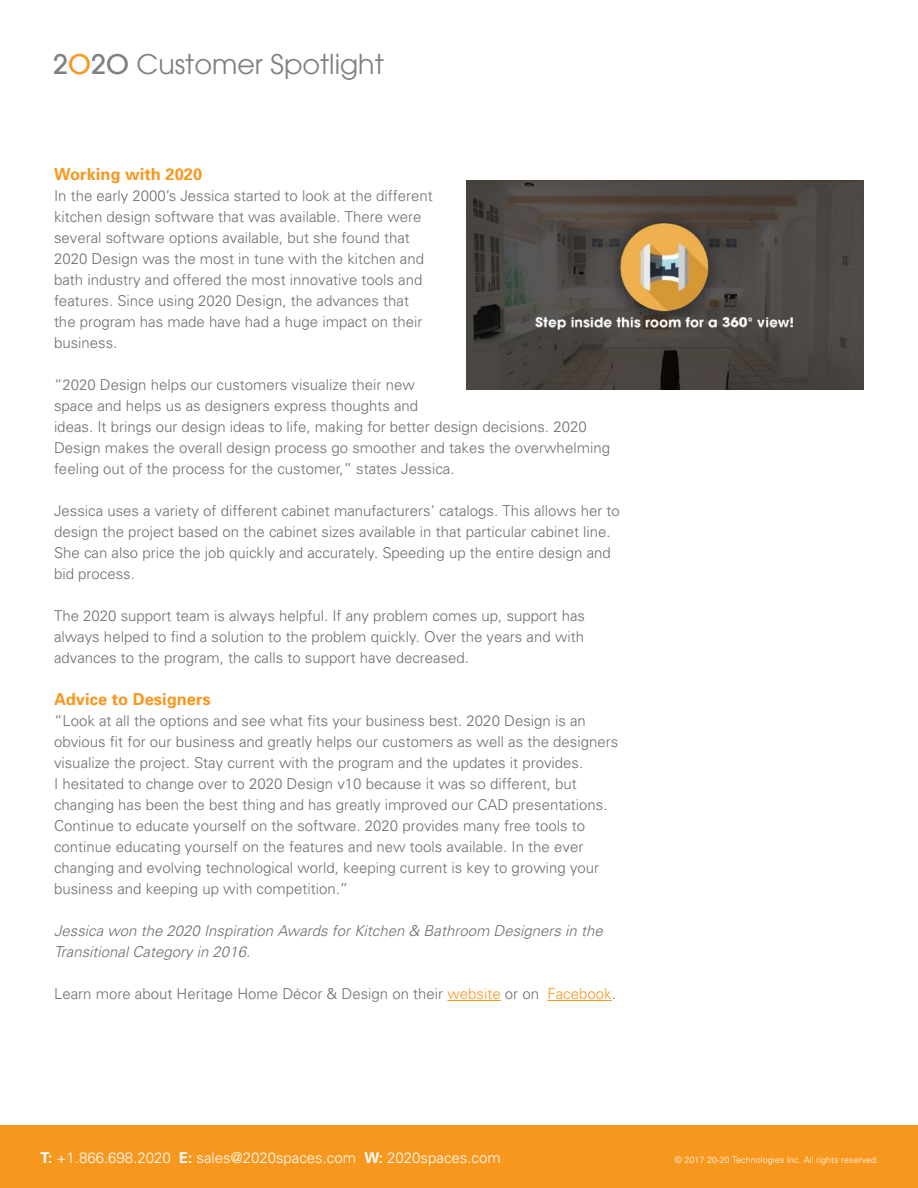
<style>
.page{position:relative;width:918px;height:1188px;background:#fff}
.page>*{position:absolute;margin:0;border:0;box-sizing:border-box;transform-origin:0 0}
.t1{font:27px "Avant Garde";color:#7e8083}
.t2{font:700 16.5px "Univers";color:#f8971d}
.t3{font:300 15px/21px "Univers";color:#6d6e71}
.t4{font:italic 300 15px/21px "Univers";color:#6d6e71}
.t5{font:300 15px "Univers";color:#fff}
.t6{font:300 9px "Univers";color:#fff}
.s1{font-weight:500}
.s2{font-weight:500;color:#f8971d}
.s3{color:#f8971d}
.s4{font-weight:700}
</style>
<div class="page">
<div style="left:0;top:1125px;width:918px;height:63px;background:#f8971d"></div>
<img style="left:467px;top:180px;width:397px;height:210px">
<hr style="left:447px;top:1000px;width:54px;height:1px;background:#f8971d">
<hr style="left:547px;top:1000px;width:65px;height:1px;background:#f8971d">
<h1 class="t1" style="left:53px;top:49px;width:332px"><span class="s1">2</span><span class="s2">O</span><span class="s1">2O</span> Customer Spotlight</h1>
<p class="t2" style="left:54px;top:164px;width:150px">Working with 2020</p>
<p class="t3" style="left:54px;top:185px;width:380px">In the early 2000’s Jessica started to look at the different kitchen design software that was available. There were several software options available, but she found that 2020 Design was the most in tune with the kitchen and bath industry and offered the most innovative tools and features. Since using 2020 Design, the advances that the program has made have had a huge impact on their business.</p>
<p class="t3" style="left:54px;top:374px;width:558px">“2020 Design helps our customers visualize their new<br>space and helps us as designers express thoughts and<br>ideas. It brings our design ideas to life, making for better design decisions. 2020<br>Design makes the overall design process go smoother and takes the overwhelming feeling out of the process for the customer,” states Jessica.</p>
<p class="t3" style="left:54px;top:500px;width:567px">Jessica uses a variety of different cabinet manufacturers’ catalogs. This allows her to design the project based on the cabinet sizes available in that particular cabinet line.<br>She can also price the job quickly and accurately. Speeding up the entire design and bid process.</p>
<p class="t3" style="left:54px;top:605px;width:533px;text-align:justify">The 2020 support team is always helpful. If any problem comes up, support has always helped to find a solution to the problem quickly. Over the years and with advances to the program, the calls to support have decreased.</p>
<p class="t2" style="left:54px;top:689px;width:158px">Advice to Designers</p>
<p class="t3" style="left:54px;top:710px;width:566px">“Look at all the options and see what fits your business best. 2020 Design is an obvious fit for our business and greatly helps our customers as well as the designers visualize the project. Stay current with the program and the updates it provides.<br>I hesitated to change over to 2020 Design v10 because it was so different, but changing has been the best thing and has greatly improved our CAD presentations.<br>Continue to educate yourself on the software. 2020 provides many free tools to continue educating yourself on the features and new tools available. In the ever changing and evolving technological world, keeping current is key to growing your business and keeping up with competition.”</p>
<p class="t4" style="left:54px;top:920px;width:550px">Jessica won the 2020 Inspiration Awards for Kitchen &amp; Bathroom Designers in the<br>Transitional Category in 2016.</p>
<p class="t3" style="left:54px;top:983px;width:563px">Learn more about Heritage Home Décor &amp; Design on their <span class="s3">website</span> or on <span class="s3">Facebook</span>.</p>
<p class="t5" style="left:40px;top:1149px;width:462px"><span class="s4">T:</span> +1.866.698.2020 <span class="s4">E:</span> sales@2020spaces.com <span class="s4">W:</span> 2020spaces.com</p>
<p class="t6" style="left:675px;top:1155px;width:205px">© 2017 20-20 Technologies Inc. All rights reserved.</p>
</div>
